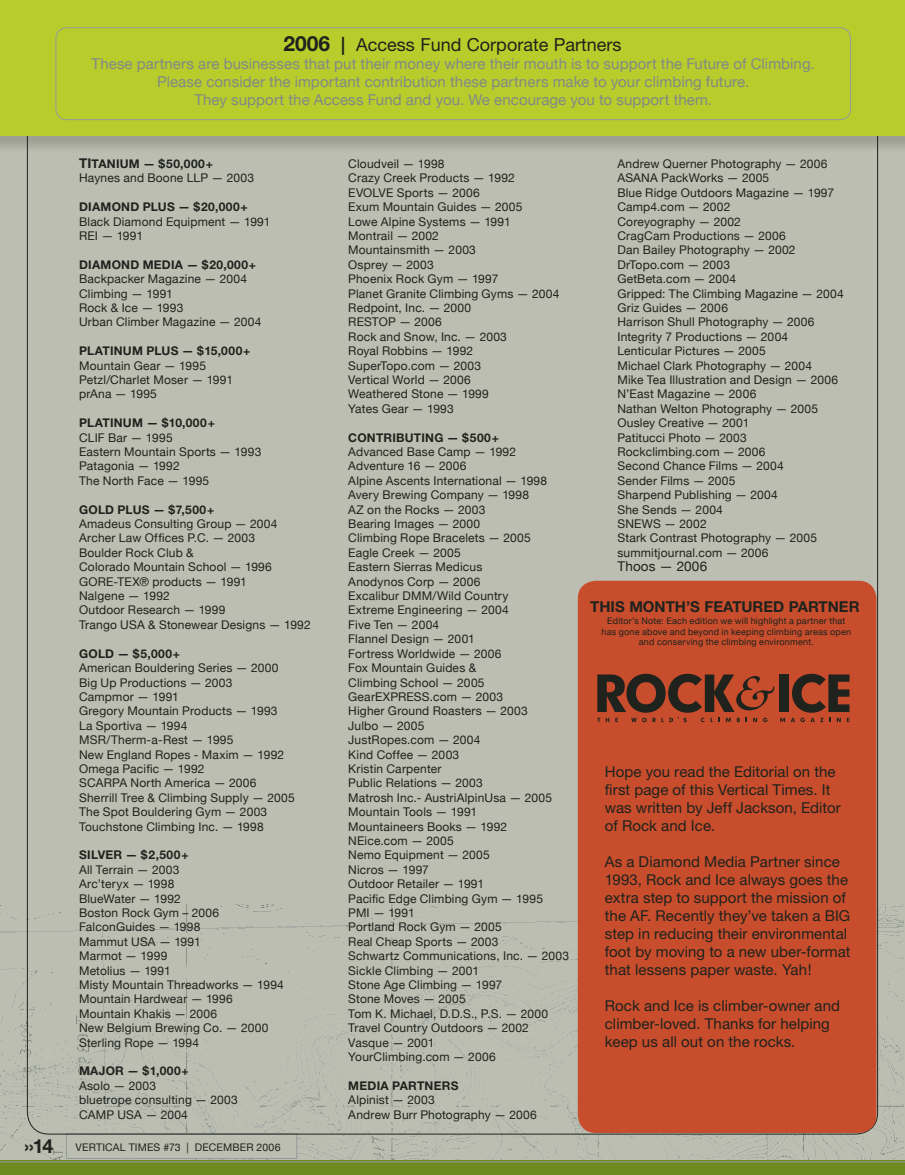
<style>
.page{position:relative;width:905px;height:1175px;background:#fff}
.page>*{position:absolute;margin:0;border:0;box-sizing:border-box;transform-origin:0 0}
.t1{font:700 19.5px "Helvetica Neue";color:#1f221d}
.t2{font:18px "Helvetica Neue";color:#1f221d}
.t3{font:15px/18px "Helvetica Neue";letter-spacing:.005em;color:#1f221d}
.t4{font:15px/18px "Helvetica Neue";letter-spacing:.005em;color:#818888;text-align:center}
.t5{font:700 15px "Helvetica Neue";color:#1f221d}
.t6{font:13.5px "Helvetica Neue";letter-spacing:.01em;color:#1f221d}
.t7{font:12px/14.4px "Helvetica Neue";letter-spacing:.015em;color:#1f221d}
.t8{font:700 12px "Helvetica Neue";letter-spacing:.02em;color:#1f221d}
.t9{font:10.5px "Helvetica Neue";letter-spacing:.015em;color:#1f221d}
.t10{font:9px/10.8px "Helvetica Neue";letter-spacing:.025em;color:#1f221d;text-align:center}
.s1{font-weight:700;font-size:21px}
.s2{font-weight:700}
.s3{font-weight:700;font-size:13.5px}
</style>
<div class="page">
<div style="left:0;top:0;width:902px;height:1174px;background:#bbbeb0"></div>
<hr style="left:902px;top:0;width:2px;height:1174px;background:#bbbeb0">
<img style="left:0;top:904px;width:903px;height:256px">
<div style="left:66px;top:1133px;width:231px;height:25px;background:#bbbeb0"></div>
<div style="left:66px;top:1133px;width:231px;height:25px;border:1px solid #949b9d"></div>
<hr style="left:904px;top:0;width:1px;height:1174px;background:#bbbeb0">
<div style="left:578px;top:580px;width:298px;height:552px;background:#c74d2c;border-radius:18px"></div>
<div style="left:0;top:0;width:904px;height:155px;background:#1f221d;opacity:.2"></div>
<div style="left:0;top:0;width:904px;height:135px;background:#b8cd2b"></div>
<div style="left:56px;top:27px;width:794px;height:93px;border:1px solid #949b9d;border-radius:11px"></div>
<svg style="left:0;top:1160px;width:905px;height:14px"></svg>
<div style="left:779px;top:674px;width:10px;height:38px;background:#1f221d"></div>
<svg style="left:597px;top:674px;width:177px;height:48px"></svg>
<svg style="left:780px;top:674px;width:69px;height:48px"></svg>
<h2 class="t2" style="left:283px;top:34px;width:339px"><span class="s1">2006</span> <span class="s2">|</span> Access Fund Corporate Partners</h2>
<p class="t4" style="left:92px;top:55px;width:724px">These partners are businesses that put their money where their mouth is to support the Future of Climbing.<br>Please consider the important contribution these partners make to your climbing future.<br>They support the Access Fund and you. We encourage you to support them.</p>
<p class="t7" style="left:79px;top:156px;width:176px"><span class="s3">TI</span><span class="s2">TANIUM — $50,000+<br></span>Haynes and Boone LLP — 2003</p>
<p class="t8" style="left:79px;top:199px;width:81px">DIAMOND PLUS</p>
<p class="t8" style="left:178px;top:199px;width:71px">— $20,000+</p>
<p class="t7" style="left:79px;top:214px;width:193px">Black Diamond Equipment — 1991<br>REI — 1991</p>
<p class="t8" style="left:79px;top:257px;width:178px">DIAMOND MED IA — $20,000+</p>
<p class="t7" style="left:79px;top:271px;width:184px">Backpacker Magazine — 2004<br>Climbing — 1991<br>Rock &amp; Ice — 1993<br>Urban Climber Magazine — 2004</p>
<p class="t8" style="left:79px;top:343px;width:84px">PLATINU M PLUS</p>
<p class="t8" style="left:182px;top:343px;width:70px">— $15,000+</p>
<p class="t7" style="left:79px;top:358px;width:155px">Mountain Gear — 1995<br>Petzl/Charlet Moser — 1991 prAna — 1995</p>
<p class="t8" style="left:79px;top:415px;width:137px">PLATINU M — $10,000+</p>
<p class="t7" style="left:79px;top:430px;width:184px">CLIF Bar — 1995<br>Eastern Mountain Sports — 1993<br>Patagonia — 1992<br>The North Face — 1995</p>
<p class="t8" style="left:79px;top:502px;width:56px">GOLD PLUS</p>
<p class="t8" style="left:153px;top:502px;width:63px">— $7,500+</p>
<p class="t7" style="left:79px;top:516px;width:233px">Amadeus Consulting Group — 2004<br>Archer Law Offices P.C. — 2003<br>Boulder Rock Club &amp;<br>Colorado Mountain School — 1996<br>GORE-TEX® products — 1991<br>Nalgene — 1992<br>Outdoor Research — 1999<br>Trango USA &amp; Stonewear Designs — 1992</p>
<p class="t8" style="left:79px;top:646px;width:102px">GOLD — $5,000+</p>
<p class="t7" style="left:79px;top:660px;width:217px">American Bouldering Series — 2000<br>Big Up Productions — 2003<br>Campmor — 1991<br>Gregory Mountain Products — 1993<br>La Sportiva — 1994<br>MSR/Therm-a-Rest — 1995<br>New England Ropes - Maxim — 1992<br>Omega Pacific — 1992<br>SCARPA North America — 2006<br>Sherrill Tree &amp; Climbing Supply — 2005<br>The Spot Bouldering Gym — 2003<br>Touchstone Climbing Inc. — 1998</p>
<p class="t8" style="left:79px;top:847px;width:111px">SILVER — $2,500+</p>
<p class="t7" style="left:79px;top:862px;width:206px">All Terrain — 2003<br>Arc’teryx — 1998<br>BlueWater — 1992<br>Boston Rock Gym – 2006<br>FalconGuides — 1998<br>Mammut USA — 1991<br>Marmot — 1999<br>Metolius — 1991<br>Misty Mountain Threadworks — 1994<br>Mountain Hardwear — 1996<br>Mountain Khakis — 2006<br>New Belgium Brewing Co. — 2000<br>Sterling Rope — 1994</p>
<p class="t8" style="left:79px;top:1063px;width:111px">MAJOR — $1,000+</p>
<p class="t7" style="left:79px;top:1078px;width:160px">Asolo — 2003<br>bluetrope consulting — 2003<br>CAMP USA — 2004</p>
<h1 class="t1" style="left:25px;top:1134px;width:30px">››14</h1>
<p class="t9" style="left:76px;top:1141px;width:206px">VERTICAL TIMES #73 | DECEMBER 2006</p>
<p class="t7" style="left:348px;top:156px;width:213px">Cloudveil — 1998<br>Crazy Creek Products — 1992<br>EVOLVE Sports — 2006<br>Exum Mountain Guides — 2005<br>Lowe Alpine Systems — 1991<br>Montrail — 2002<br>Mountainsmith — 2003<br>Osprey — 2003<br>Phoenix Rock Gym — 1997<br>Planet Granite Climbing Gyms — 2004<br>Redpoint, Inc. — 2000<br>RESTOP — 2006<br>Rock and Snow, Inc. — 2003<br>Royal Robbins — 1992<br>SuperTopo.com — 2003<br>Vertical World — 2006<br>Weathered Stone — 1999<br>Yates Gear — 1993</p>
<p class="t8" style="left:348px;top:430px;width:152px">CONTRIBUTING — $500+</p>
<p class="t7" style="left:348px;top:444px;width:222px">Advanced Base Camp — 1992<br>Adventure 16 — 2006<br>Alpine Ascents International — 1998<br>Avery Brewing Company — 1998<br>AZ on the Rocks — 2003<br>Bearing Images — 2000<br>Climbing Rope Bracelets — 2005<br>Eagle Creek — 2005<br>Eastern Sierras Medicus<br>Anodynos Corp — 2006<br>Excalibur DMM/Wild Country<br>Extreme Engineering — 2004<br>Five Ten — 2004<br>Flannel Design — 2001<br>Fortress Worldwide — 2006<br>Fox Mountain Guides &amp;<br>Climbing School — 2005<br>GearEXPRESS.com — 2003<br>Higher Ground Roasters — 2003<br>Julbo — 2005<br>JustRopes.com — 2004<br>Kind Coffee — 2003<br>Kristin Carpenter<br>Public Relations — 2003<br>Matrosh Inc.- AustriAlpinUsa — 2005<br>Mountain Tools — 1991<br>Mountaineers Books — 1992<br>NEice.com — 2005<br>Nemo Equipment — 2005<br>Nicros — 1997<br>Outdoor Retailer — 1991<br>Pacific Edge Climbing Gym — 1995<br>PMI — 1991<br>Portland Rock Gym — 2005<br>Real Cheap Sports — 2003<br>Schwartz Communications, Inc. — 2003<br>Sickle Climbing — 2001<br>Stone Age Climbing — 1997<br>Stone Moves — 2005<br>Tom K. Michael, D.D.S., P.S. — 2000<br>Travel Country Outdoors — 2002<br>Vasque — 2001<br>YourClimbing.com — 2006</p>
<p class="t8" style="left:348px;top:1078px;width:86px">MED IA PARTNERS</p>
<p class="t7" style="left:348px;top:1092px;width:190px">Alpinist — 2003<br>Andrew Burr Photography — 2006</p>
<p class="t7" style="left:617px;top:156px;width:228px">Andrew Querner Photography — 2006<br>ASANA PackWorks — 2005<br>Blue Ridge Outdoors Magazine — 1997<br>Camp4.com — 2002<br>Coreyography — 2002<br>CragCam Productions — 2006<br>Dan Bailey Photography — 2002<br>DrTopo.com — 2003<br>GetBeta.com — 2004<br>Gripped: The Climbing Magazine — 2004<br>Griz Guides — 2006<br>Harrison Shull Photography — 2006<br>Integrity 7 Productions — 2004<br>Lenticular Pictures — 2005<br>Michael Clark Photography — 2004<br>Mike Tea Illustration and Design — 2006<br>N’East Magazine — 2006<br>Nathan Welton Photography — 2005<br>Ousley Creative — 2001<br>Patitucci Photo — 2003<br>Rockclimbing.com — 2006<br>Second Chance Films — 2004<br>Sender Films — 2005<br>Sharpend Publishing — 2004<br>She Sends — 2004<br>SNEWS — 2002<br>Stark Contrast Photography — 2005 summitjournal.com — 2006</p>
<p class="t6" style="left:617px;top:558px;width:91px">Thoos — 2006</p>
<p class="t5" style="left:590px;top:597px;width:163px">THIS MONTH’S FEATURED</p>
<p class="t5" style="left:788px;top:597px;width:50px">PARTNER</p>
<p class="t10" style="left:601px;top:615px;width:251px">Editor’s Note: Each edition we will highlight a partner that has gone above and beyond in keeping climbing areas open and conserving the climbing environment.</p>
<p class="t3" style="left:604px;top:762px;width:237px">Hope you read the Editorial on the first page of this Vertical Times. It was written by Jeff Jackson, Editor of Rock and Ice.</p>
<p class="t3" style="left:604px;top:852px;width:247px">As a Diamond Media Partner since 1993, Rock and Ice always goes the extra step to support the mission of the AF. Recently they’ve taken a BIG step in reducing their environmental foot by moving to a new uber-format that lessens paper waste. Yah!</p>
<p class="t3" style="left:604px;top:996px;width:237px">Rock and Ice is climber-owner and climber-loved. Thanks for helping keep us all out on the rocks.</p>
</div>
